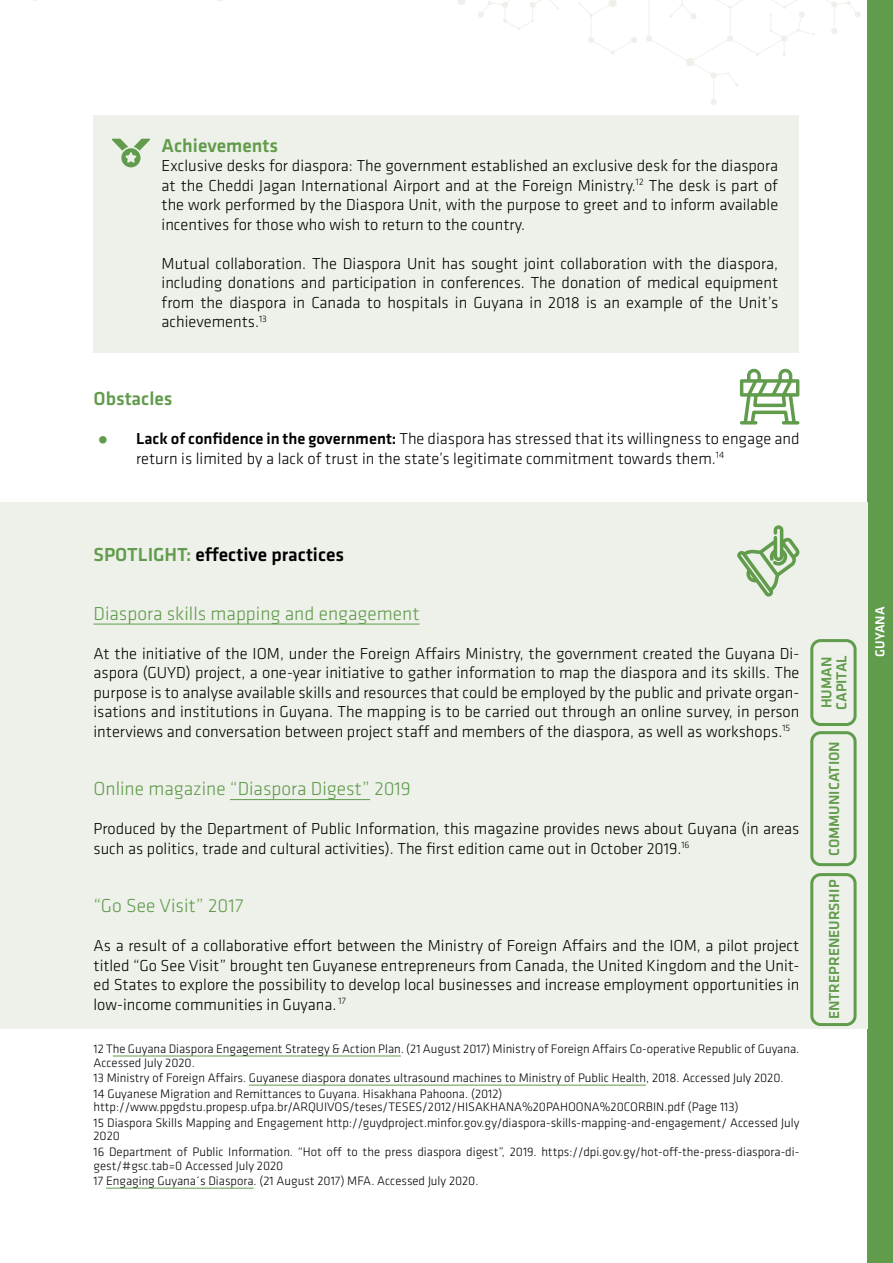
<style>
.page{position:relative;width:893px;height:1263px;background:#fff}
.page>*{position:absolute;margin:0;border:0;box-sizing:border-box;transform-origin:0 0}
.t1{font:300 19.5px "Klavika";color:#619b4c}
.t2{font:500 19.5px "Klavika";color:#000}
.t3{font:500 19.5px "Klavika";color:#619b4c}
.t4{font:300 16.5px/19.5px "Klavika";color:#000;text-align:justify}
.t5{font:500 15px/15px "Klavika";color:#619b4c}
.t6{font:500 13.5px "Klavika";color:#fff}
.t7{font:300 12.75px/15.6px "Klavika";color:#000}
.s1{color:#619b4c}
.s2{font-weight:500}
</style>
<div class="page">
<div style="left:867px;top:0;width:26px;height:1263px;background:#619b4c"></div>
<svg style="left:578px;top:0;width:59px;height:54px"></svg>
<svg style="left:457px;top:0;width:102px;height:30px"></svg>
<svg style="left:646px;top:0;width:215px;height:105px"></svg>
<div style="left:0;top:503px;width:867px;height:526px;background:#edf1e9"></div>
<svg style="left:737px;top:525px;width:63px;height:72px"></svg>
<div style="left:94px;top:116px;width:705px;height:62px;background:#edf1e9"></div>
<div style="left:94px;top:137px;width:705px;height:118px;background:#edf1e9"></div>
<div style="left:94px;top:235px;width:705px;height:117px;background:#edf1e9"></div>
<hr style="left:94px;top:624px;width:326px;height:1px;background:#619b4c">
<hr style="left:230px;top:799px;width:140px;height:1px;background:#619b4c">
<hr style="left:113px;top:1056px;width:288px;height:1px;background:#619b4c">
<hr style="left:249px;top:1085px;width:397px;height:1px;background:#619b4c">
<hr style="left:106px;top:1188px;width:148px;height:1px;background:#619b4c">
<svg style="left:112px;top:139px;width:38px;height:28px"></svg>
<svg style="left:740px;top:368px;width:59px;height:57px"></svg>
<svg style="left:810px;top:639px;width:47px;height:227px"></svg>
<svg style="left:810px;top:873px;width:47px;height:153px"></svg>
<p class="t3" style="left:162px;top:132px;width:118px">Achievements</p>
<p class="t4" style="left:162px;top:156px;width:618px">Exclusive desks for diaspora: The government established an exclusive desk for the diaspora at the Cheddi Jagan International Airport and at the Foreign Ministry.<sup>12</sup> The desk is part of the work performed by the Diaspora Unit, with the purpose to greet and to inform available incentives for those who wish to return to the country.</p>
<p class="t4" style="left:162px;top:253px;width:618px">Mutual collaboration. The Diaspora Unit has sought joint collaboration with the diaspora, including donations and participation in conferences. The donation of medical equipment from the diaspora in Canada to hospitals in Guyana in 2018 is an example of the Unit’s achievements.<sup>13</sup></p>
<p class="t3" style="left:94px;top:385px;width:81px">Obstacles</p>
<p class="t4" style="left:136px;top:429px;width:665px;text-indent:-43px"><span class="s1">•</span> <span class="s2">Lack of confidence in the government:</span> The diaspora has stressed that its willingness to engage and return is limited by a lack of trust in the state’s legitimate commitment towards them.<sup>14</sup></p>
<p class="t2" style="left:94px;top:541px;width:252px"><span class="s1">SPOTLIGHT:</span> effective practices</p>
<p class="t1" style="left:94px;top:601px;width:328px">Diaspora skills mapping and engagement</p>
<p class="t4" style="left:94px;top:643px;width:707px">At the initiative of the IOM, under the Foreign Affairs Ministry, the government created the Guyana Di&shy;aspora (GUYD) project, a one-year initiative to gather information to map the diaspora and its skills. The purpose is to analyse available skills and resources that could be employed by the public and private organ&shy;isations and institutions in Guyana. The mapping is to be carried out through an online survey, in person interviews and conversation between project staff and members of the diaspora, as well as workshops.<sup>15</sup></p>
<p class="t1" style="left:94px;top:777px;width:319px">Online magazine “Diaspora Digest” 2019</p>
<p class="t4" style="left:94px;top:819px;width:707px">Produced by the Department of Public Information, this magazine provides news about Guyana (in areas such as politics, trade and cultural activities). The first edition came out in October 2019.<sup>16</sup></p>
<p class="t1" style="left:94px;top:894px;width:151px">“Go See Visit” 2017</p>
<p class="t4" style="left:94px;top:936px;width:707px">As a result of a collaborative effort between the Ministry of Foreign Affairs and the IOM, a pilot project titled “Go See Visit” brought ten Guyanese entrepreneurs from Canada, the United Kingdom and the Unit&shy;ed States to explore the possibility to develop local businesses and increase employment opportunities in low-income communities in Guyana. <sup>17</sup></p>
<p class="t7" style="left:94px;top:1042px;width:707px;line-height:13.5px">12 The Guyana Diaspora Engagement Strategy &amp; Action Plan. (21 August 2017) Ministry of Foreign Affairs Co-operative Republic of Guyana.<br>Accessed July 2020.</p>
<p class="t7" style="left:94px;top:1070px;width:691px">13 Ministry of Foreign Affairs. Guyanese diaspora donates ultrasound machines to Ministry of Public Health, 2018. Accessed July 2020.<br>14 Guyanese Migration and Remittances to Guyana. Hisakhana Pahoona. (2012)</p>
<p class="t7" style="left:94px;top:1099px;width:707px">http://www.ppgdstu.propesp.ufpa.br/ARQUIVOS/teses/TESES/2012/HISAKHANA%20PAHOONA%20CORBIN.pdf (Page 113)<br>15 Diaspora Skills Mapping and Engagement http://guydproject.minfor.gov.gy/diaspora-skills-mapping-and-engagement/ Accessed July</p>
<p class="t7" style="left:94px;top:1128px;width:707px">2020<br>16 Department of Public Information. “Hot off to the press diaspora digest”, 2019. https://dpi.gov.gy/hot-off-the-press-diaspora-di-</p>
<p class="t7" style="left:94px;top:1157px;width:386px">gest/#gsc.tab=0 Accessed July 2020<br>17 Engaging Guyana´s Diaspora. (21 August 2017) MFA. Accessed July 2020.</p>
<p class="t5" style="left:819px;top:710px;width:57px;rotate:-90deg">HUMAN<br>CAPITAL</p>
<p class="t5" style="left:826px;top:856px;width:116px;rotate:-90deg">COMMUNICATION</p>
<p class="t5" style="left:826px;top:1019px;width:141px;rotate:-90deg">ENTREPRENEURSHIP</p>
<p class="t6" style="left:871px;top:656px;width:52px;rotate:-90deg">GUYANA</p>
</div>
